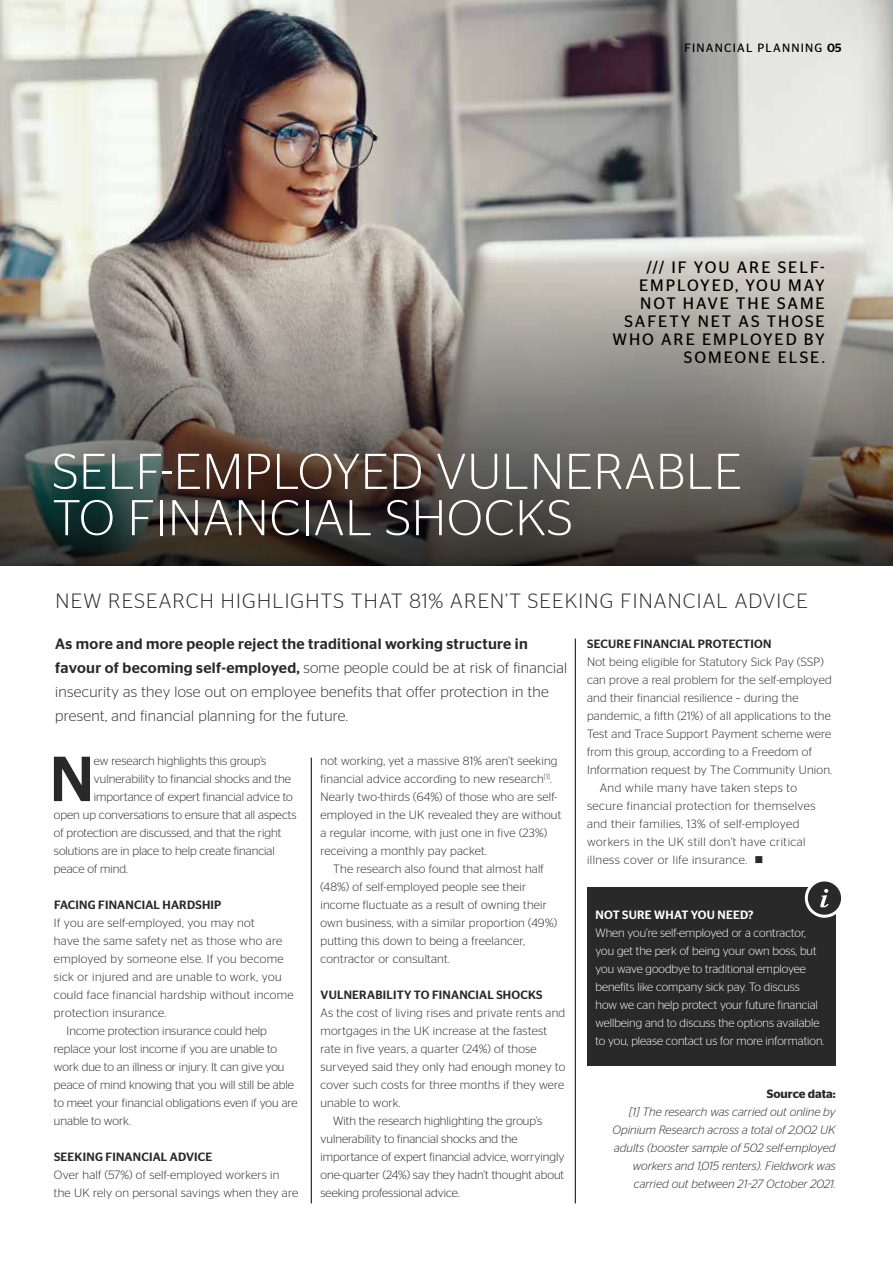
<style>
.page{position:relative;width:893px;height:1263px;background:#fff}
.page>*{position:absolute;margin:0;border:0;box-sizing:border-box;transform-origin:0 0}
.t1{font:500 63.45px "Stag Sans";color:#292929}
.t2{font:300 50.1px/46.3px "Stag Sans";letter-spacing:.02em;color:#fff}
.t3{font:300 20.55px "Stag Sans";letter-spacing:.06em;color:#292929}
.t4{font:16.5px/18px "Stag Sans";letter-spacing:.12em;color:#000;text-align:right}
.t5{font:300 15px/24px "Stag Sans";letter-spacing:.02em;color:#292929}
.t6{font:300 12px/18px "Stag Sans";letter-spacing:.02em;color:#292929}
.t7{font:300 12px "Stag Sans";color:#292929}
.t8{font:300 12px/18px "Stag Sans";color:#fff}
.t9{font:italic 300 12px/18px "Stag Sans";color:#292929;text-align:right}
.t10{font:300 12px "Stag Sans";letter-spacing:.04em;color:#292929}
.t11{font:500 12px "Stag Sans";letter-spacing:.02em;color:#292929}
.t12{font:500 12px "Stag Sans";letter-spacing:.02em;color:#fff}
.t13{font:12px "Stag Sans";letter-spacing:.1em;color:#000}
.t14{font:600 12px "Stag Sans";color:#292929}
.s1{font-weight:500}
</style>
<div class="page">
<img style="left:0;top:0;width:893px;height:273px">
<svg style="left:0;top:273px;width:893px;height:292px;background:#726e68"></svg>
<div style="left:587px;top:887px;width:248px;height:179px;background:#292929"></div>
<svg style="left:806px;top:880px;width:37px;height:36px"></svg>
<div style="left:805px;top:878px;width:39px;height:40px;border:3px solid #fff;border-radius:50%"></div>
<svg style="left:820px;top:889px;width:9px;height:18px"></svg>
<hr style="left:311px;top:758px;width:1px;height:445px;background:#000">
<hr style="left:575px;top:639px;width:1px;height:564px;background:#000">
<p class="t13" style="left:684px;top:41px;width:159px">FINANCIAL PLANNING <span class="s1">05</span></p>
<h3 class="t4" style="left:612px;top:258px;width:214px">/// IF YOU ARE SELF-<br>EMPLOYED, YOU MAY<br>NOT HAVE THE SAME<br>SAFETY NET AS THOSE<br>WHO ARE EMPLOYED BY<br>SOMEONE ELSE.</h3>
<h2 class="t2" style="left:53px;top:448px;width:690px">SELF-EMPLOYED VULNERABLE<br>TO FINANCIAL SHOCKS</h2>
<h3 class="t3" style="left:56px;top:589px;width:754px">NEW RESEARCH HIGHLIGHTS THAT 81% AREN’T SEEKING FINANCIAL ADVICE</h3>
<p class="t5" style="left:55px;top:632px;width:513px"><span class="s1">As more and more people reject the traditional working structure in favour of becoming self-employed,</span> some people could be at risk of financial insecurity as they lose out on employee benefits that offer protection in the present, and financial planning for the future.</p>
<h1 class="t1" style="left:50px;top:742px;width:45px">N</h1>
<p class="t7" style="left:94px;top:754px;width:174px">ew research highlights this group’s</p>
<p class="t11" style="left:587px;top:637px;width:186px">SECURE FINANCIAL PROTECTION</p>
<p class="t6" style="left:587px;top:653px;width:238px">Not being eligible for Statutory Sick Pay (SSP)</p>
<p class="t6" style="left:587px;top:671px;width:246px">can prove a real problem for the self-employed</p>
<p class="t6" style="left:587px;top:689px;width:213px">and their financial resilience – during the</p>
<p class="t6" style="left:587px;top:707px;width:245px">pandemic, a fifth (21%) of all applications to the</p>
<p class="t6" style="left:587px;top:725px;width:246px">Test and Trace Support Payment scheme were</p>
<p class="t6" style="left:587px;top:743px;width:226px">from this group, according to a Freedom of</p>
<p class="t6" style="left:587px;top:761px;width:246px">Information request by The Community Union.</p>
<p class="t10" style="left:600px;top:781px;width:199px">And while many have taken steps to</p>
<p class="t10" style="left:587px;top:799px;width:230px">secure financial protection for themselves</p>
<p class="t10" style="left:587px;top:817px;width:214px">and their families, 13% of self-employed</p>
<p class="t10" style="left:587px;top:835px;width:220px">workers in the UK still don’t have critical</p>
<p class="t10" style="left:587px;top:853px;width:178px">illness cover or life insurance. ■</p>
<p class="t6" style="left:320px;top:752px;width:242px">not working, yet a massive 81% aren’t seeking financial advice according to new research<sup>[1]</sup>.<br>Nearly two-thirds (64%) of those who are self&shy;employed in the UK revealed they are without a regular income, with just one in five (23%) receiving a monthly pay packet.</p>
<p class="t6" style="left:320px;top:860px;width:238px;text-indent:13px">The research also found that almost half (48%) of self-employed people see their income fluctuate as a result of owning their own business, with a similar proportion (49%) putting this down to being a freelancer, contractor or consultant.</p>
<p class="t11" style="left:321px;top:988px;width:224px">VULNERABILITY TO FINANCIAL SHOCKS</p>
<p class="t6" style="left:320px;top:1004px;width:246px">As the cost of living rises and private rents and</p>
<p class="t6" style="left:320px;top:1022px;width:228px">mortgages in the UK increase at the fastest</p>
<p class="t6" style="left:320px;top:1040px;width:218px">rate in five years, a quarter (24%) of those</p>
<p class="t6" style="left:320px;top:1058px;width:247px">surveyed said they only had enough money to</p>
<p class="t6" style="left:320px;top:1076px;width:245px">cover such costs for three months if they were</p>
<p class="t6" style="left:320px;top:1094px;width:82px">unable to work.</p>
<p class="t7" style="left:333px;top:1114px;width:210px">With the research highlighting the group’s</p>
<p class="t7" style="left:320px;top:1132px;width:198px">vulnerability to financial shocks and the</p>
<p class="t7" style="left:320px;top:1150px;width:245px">importance of expert financial advice, worryingly</p>
<p class="t7" style="left:320px;top:1168px;width:245px">one-quarter (24%) say they hadn’t thought about</p>
<p class="t7" style="left:320px;top:1186px;width:141px">seeking professional advice.</p>
<p class="t7" style="left:94px;top:772px;width:198px">vulnerability to financial shocks and the</p>
<p class="t7" style="left:94px;top:790px;width:200px">importance of expert financial advice to</p>
<p class="t7" style="left:54px;top:808px;width:244px">open up conversations to ensure that all aspects</p>
<p class="t7" style="left:54px;top:826px;width:229px">of protection are discussed, and that the right</p>
<p class="t7" style="left:54px;top:844px;width:222px">solutions are in place to help create financial</p>
<p class="t7" style="left:54px;top:862px;width:75px">peace of mind.</p>
<p class="t11" style="left:54px;top:898px;width:169px">FACING FINANCIAL HARDSHIP</p>
<p class="t6" style="left:54px;top:914px;width:202px">If you are self-employed, you may not</p>
<p class="t6" style="left:54px;top:932px;width:230px">have the same safety net as those who are</p>
<p class="t6" style="left:54px;top:950px;width:231px">employed by someone else. If you become</p>
<p class="t6" style="left:54px;top:968px;width:229px">sick or injured and are unable to work, you</p>
<p class="t6" style="left:54px;top:986px;width:241px">could face financial hardship without income</p>
<p class="t6" style="left:54px;top:1004px;width:114px">protection insurance.</p>
<p class="t7" style="left:67px;top:1024px;width:202px">Income protection insurance could help</p>
<p class="t7" style="left:54px;top:1042px;width:225px">replace your lost income if you are unable to</p>
<p class="t7" style="left:54px;top:1060px;width:232px">work due to an illness or injury. It can give you</p>
<p class="t7" style="left:54px;top:1078px;width:241px">peace of mind knowing that you will still be able</p>
<p class="t7" style="left:54px;top:1096px;width:245px">to meet your financial obligations even if you are</p>
<p class="t7" style="left:54px;top:1114px;width:78px">unable to work.</p>
<p class="t11" style="left:54px;top:1150px;width:160px">SEEKING FINANCIAL ADVICE</p>
<p class="t6" style="left:54px;top:1166px;width:246px">Over half (57%) of self-employed workers in the UK rely on personal savings when they are</p>
<p class="t12" style="left:596px;top:907px;width:159px">NOT SURE WHAT YOU NEED?</p>
<p class="t8" style="left:595px;top:923px;width:230px">When you’re self-employed or a contractor, you get the perk of being your own boss, but you wave goodbye to traditional employee benefits like company sick pay. To discuss how we can help protect your future financial wellbeing and to discuss the options available to you, please contact us for more information.</p>
<p class="t14" style="left:767px;top:1087px;width:70px">Source data:</p>
<p class="t9" style="left:613px;top:1103px;width:224px">[1] The research was carried out online by Opinium Research across a total of 2,002 UK adults (booster sample of 502 self-employed workers and 1,015 renters). Fieldwork was carried out between 21–27 October 2021.</p>
</div>
